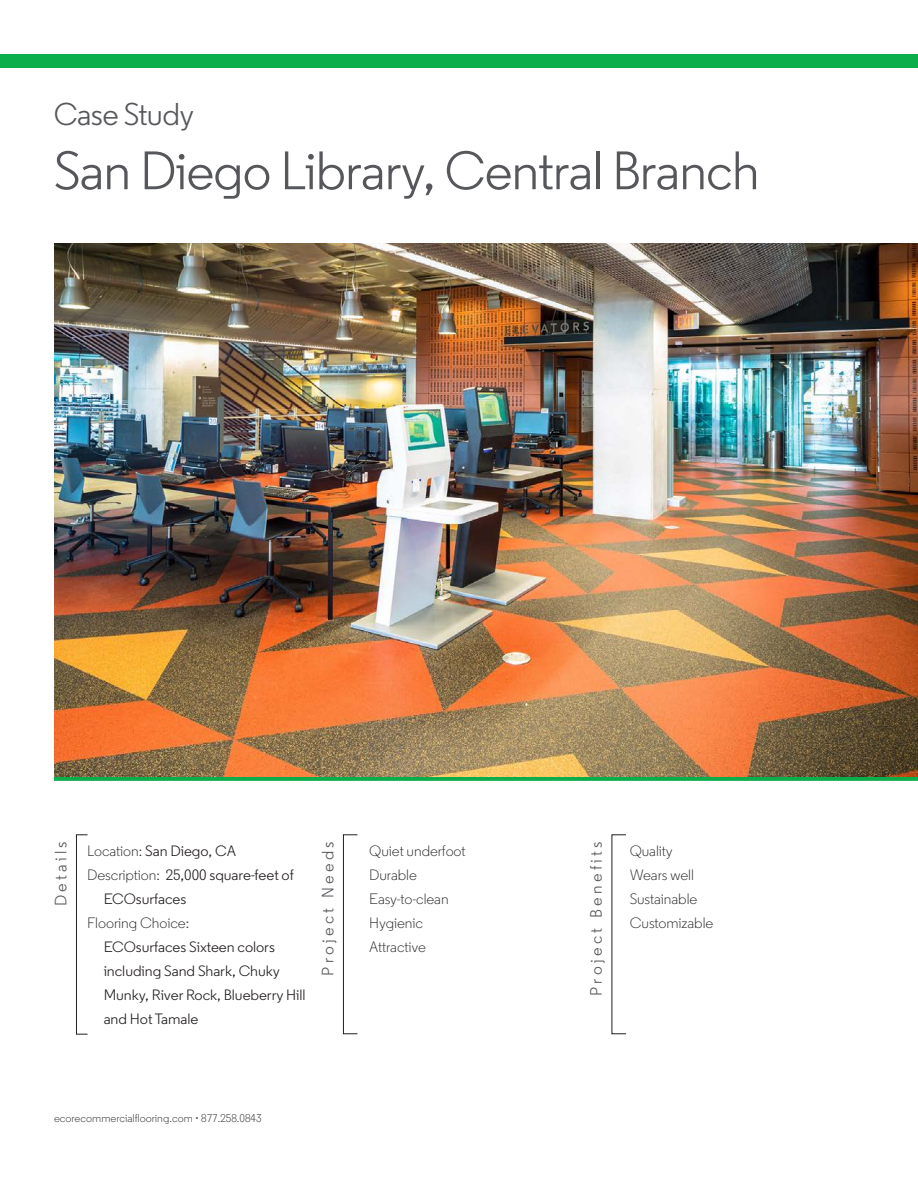
<style>
.page{position:relative;width:918px;height:1188px;background:#fff}
.page>*{position:absolute;margin:0;border:0;box-sizing:border-box;transform-origin:0 0}
.t1{font:54px "Regular";letter-spacing:-.02em;color:#56575a}
.t2{font:31.5px "Regular";letter-spacing:-.02em;color:#56575a}
.t3{font:16.5px "Regular";letter-spacing:.2em;color:#56575a}
.t4{font:15px/24px "Regular";letter-spacing:-.005em;color:#231f20}
.t5{font:300 15px "Regular";letter-spacing:-.005em;color:#231f20}
.t6{font:300 11.25px "Regular";color:#231f20}
.s1{font-weight:300}
</style>
<div class="page">
<div style="left:54px;top:776px;width:864px;height:5px;background:#0cae4c"></div>
<div style="left:0;top:54px;width:918px;height:14px;background:#0cae4c"></div>
<div style="left:76px;top:835px;width:12px;height:199px;border:1px solid #231f20"></div>
<div style="left:343px;top:835px;width:15px;height:199px;border:1px solid #231f20"></div>
<img style="left:54px;top:244px;width:864px;height:532px">
<p class="t2" style="left:54px;top:94px;width:142px">Case Study</p>
<p class="t1" style="left:54px;top:137px;width:707px">San Diego Library, Central Branch</p>
<p class="t3" style="left:51px;top:906px;width:67px;rotate:-90deg">Details</p>
<p class="t3" style="left:586px;top:996px;width:156px;rotate:-90deg">Project Benefits</p>
<p class="t3" style="left:318px;top:976px;width:136px;rotate:-90deg">Project Needs</p>
<p class="t5" style="left:369px;top:842px;width:98px">Quiet underfoot</p>
<p class="t4" style="left:87px;top:839px;width:150px"><span class="s1">Location:</span> San Diego, CA</p>
<p class="t4" style="left:104px;top:863px;width:192px;text-indent:-16px"><span class="s1">Description:</span> 25,000 square-feet of<br>ECOsurfaces</p>
<p class="t4" style="left:104px;top:911px;width:203px;text-indent:-17px"><span class="s1">Flooring Choice:<br></span>ECOsurfaces Sixteen colors including Sand Shark, Chuky<br>Munky, River Rock, Blueberry Hill and Hot Tamale</p>
<p class="t5" style="left:369px;top:866px;width:49px">Durable</p>
<p class="t5" style="left:369px;top:890px;width:81px">Easy-to-clean</p>
<p class="t5" style="left:369px;top:914px;width:55px">Hygienic</p>
<p class="t5" style="left:369px;top:938px;width:58px">Attractive</p>
<p class="t5" style="left:630px;top:842px;width:45px">Quality</p>
<p class="t5" style="left:630px;top:866px;width:66px">Wears well</p>
<p class="t5" style="left:630px;top:890px;width:69px">Sustainable</p>
<p class="t5" style="left:630px;top:914px;width:85px">Customizable</p>
<p class="t6" style="left:54px;top:1111px;width:209px">ecorecommercialflooring.com • 877.258.0843</p>
</div>
